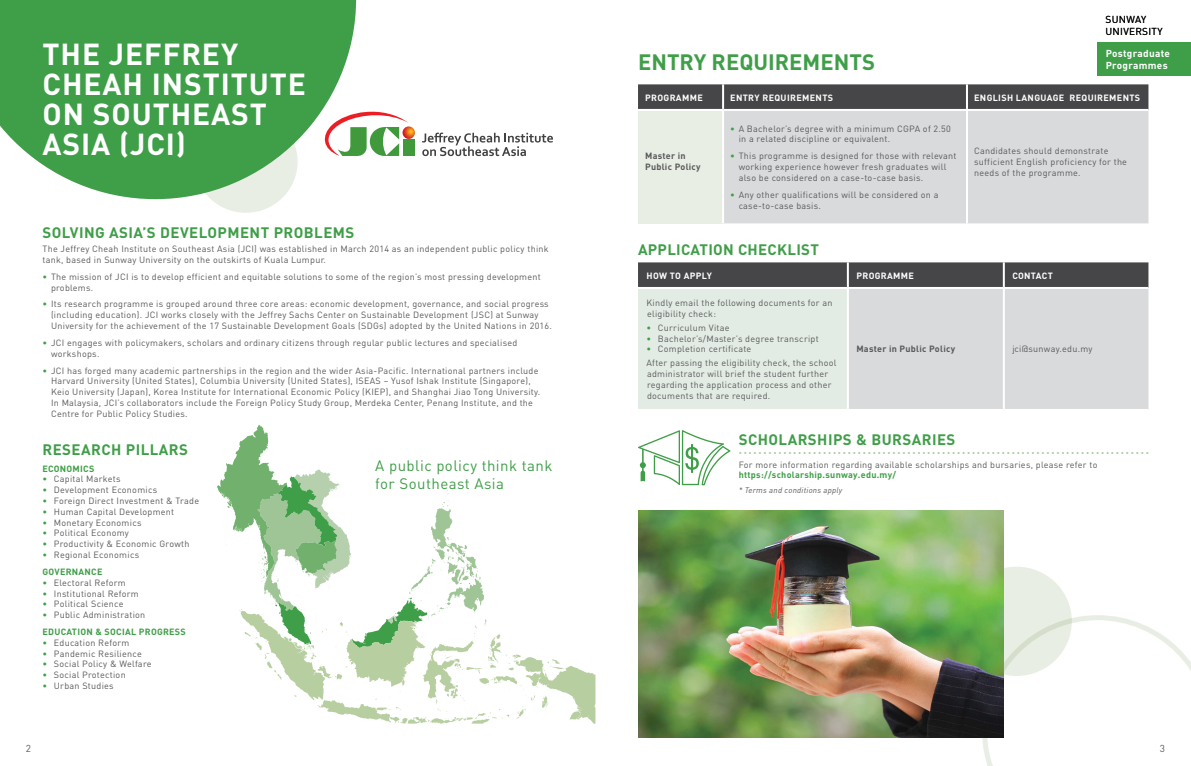
<style>
.page{position:relative;width:1191px;height:766px;background:#fff}
.page>*{position:absolute;margin:0;border:0;box-sizing:border-box;transform-origin:0 0}
.t1{font:700 30px/30px "DIN Pro";letter-spacing:.03em;color:#fff}
.t2{font:700 22px "DIN Pro";color:#3f9e48}
.t3{font:700 15px "DIN Pro";letter-spacing:.03em;color:#3f9e48}
.t4{font:15px/18px "DIN Pro";letter-spacing:.03em;color:#3f9e48}
.t5{font:700 10px/12px "DIN Pro";letter-spacing:.03em;color:#fff}
.t6{font:10px/12px "DIN Pro";letter-spacing:.03em;color:#000}
.t7{font:10px "DIN Pro";color:#58595b}
.t8{font:9px/10.8px "DIN Pro";letter-spacing:.03em;color:#58595b}
.t9{font:700 9px/16.8px "DIN Pro";letter-spacing:.03em;color:#3f9e48}
.t10{font:700 9px "DIN Pro";letter-spacing:.04em;color:#fff}
.t11{font:700 9px/10.8px "DIN Pro";letter-spacing:.03em;color:#58595b}
.t12{font:italic 8px "DIN Pro";letter-spacing:.03em;color:#58595b}
.t13{font:6px "DIN Pro";color:#a2c596}
.s1{color:#3f9e48}
.s2{font-weight:700;color:#3f9e48}
.s3{font-weight:400}
.s4{font-weight:400;color:#58595b}
</style>
<div class="page">
<svg style="left:258px;top:619px;width:337px;height:104px"></svg>
<svg style="left:471px;top:717px;width:18px;height:6px"></svg>
<svg style="left:217px;top:425px;width:267px;height:222px"></svg>
<div style="left:194px;top:110px;width:104px;height:103px;background:#e9eee4;border-radius:50%"></div>
<svg style="left:0;top:0;width:356px;height:199px;background:#5aab62"></svg>
<div style="left:1097px;top:43px;width:94px;height:33px;background:#3f9e48"></div>
<svg style="left:422px;top:132px;width:131px;height:24px"></svg>
<svg style="left:319px;top:108px;width:96px;height:48px"></svg>
<svg style="left:638px;top:84px;width:510px;height:25px;background:#49484a"></svg>
<div style="left:638px;top:110px;width:85px;height:113px;background:#e9eee4"></div>
<div style="left:724px;top:111px;width:424px;height:112px;background:#d8dadb"></div>
<hr style="left:966px;top:84px;width:2px;height:25px;background:#fff">
<hr style="left:966px;top:111px;width:2px;height:112px;background:#fff">
<hr style="left:722px;top:84px;width:2px;height:25px;background:#fff">
<hr style="left:722px;top:111px;width:2px;height:112px;background:#fff">
<hr style="left:638px;top:109px;width:85px;height:2px;background:#fff">
<div style="left:638px;top:262px;width:510px;height:25px;background:#464547"></div>
<div style="left:638px;top:288px;width:210px;height:122px;background:#e3ece4"></div>
<div style="left:849px;top:289px;width:299px;height:120px;background:#d8dadb"></div>
<hr style="left:638px;top:287px;width:210px;height:2px;background:#fff">
<hr style="left:638px;top:409px;width:210px;height:2px;background:#fff">
<hr style="left:847px;top:262px;width:2px;height:25px;background:#fff">
<hr style="left:847px;top:289px;width:2px;height:120px;background:#fff">
<hr style="left:1002px;top:262px;width:2px;height:25px;background:#fff">
<hr style="left:1002px;top:289px;width:2px;height:120px;background:#fff">
<svg style="left:638px;top:430px;width:92px;height:55px"></svg>
<div style="left:961px;top:566px;width:110px;height:109px;background:#e9eee4;border-radius:50%"></div>
<svg style="left:982px;top:615px;width:209px;height:150px"></svg>
<img style="left:638px;top:510px;width:365px;height:227px">
<p class="t6" style="left:1105px;top:13px;width:59px">SUNWAY<br>UNIVERSITY</p>
<h1 class="t1" style="left:43px;top:38px;width:265px">THE JEFFREY<br>CHEAH INSTITUTE<br>ON SOUTHEAST<br>ASIA (JCI)</h1>
<h2 class="t2" style="left:638px;top:47px;width:238px">ENTRY REQUIREMENTS</h2>
<p class="t5" style="left:1105px;top:47px;width:66px">Postgraduate<br>Programmes</p>
<p class="t10" style="left:645px;top:91px;width:14px">Programme</p>
<p class="t10" style="left:730px;top:91px;width:13px">Entry</p>
<p class="t10" style="left:762px;top:91px;width:14px">Requirement</p>
<p class="t10" style="left:828px;top:91px;width:7px">S</p>
<p class="t10" style="left:974px;top:91px;width:30px">English</p>
<p class="t10" style="left:1016px;top:91px;width:67px">LANGUAGE Requirements</p>
<p class="t8" style="left:738px;top:123px;width:214px;text-indent:-9px"><span class="s1">•</span> A Bachelor’s degree with a minimum CGPA of 2.50 in a related discipline or equivalent.</p>
<p class="t8" style="left:738px;top:150px;width:219px;text-indent:-9px"><span class="s1">•</span> This programme is designed for those with relevant working experience however fresh graduates will also be considered on a case-to-case basis.</p>
<p class="t8" style="left:738px;top:189px;width:201px;text-indent:-9px"><span class="s1">•</span> Any other qualifications will be considered on a case-to-case basis.</p>
<p class="t8" style="left:974px;top:145px;width:154px">Candidates should demonstrate sufficient English proficiency for the needs of the programme.</p>
<p class="t11" style="left:645px;top:150px;width:57px">Master in<br>Public Policy</p>
<h3 class="t3" style="left:43px;top:223px;width:313px">SOLVING ASIA’S DEVELOPMENT PROBLEMS</h3>
<p class="t8" style="left:43px;top:243px;width:508px">The Jeffrey Cheah Institute on Southeast Asia (JCI) was established in March 2014 as an independent public policy think tank, based in Sunway University on the outskirts of Kuala Lumpur.</p>
<p class="t8" style="left:51px;top:271px;width:491px;text-indent:-9px"><span class="s1">•</span> The mission of JCI is to develop efficient and equitable solutions to some of the region’s most pressing development problems.</p>
<p class="t8" style="left:51px;top:298px;width:502px;text-indent:-9px"><span class="s1">•</span> Its research programme is grouped around three core areas: economic development, governance, and social progress (including education). JCI works closely with the Jeffrey Sachs Center on Sustainable Development (JSC) at Sunway<br>University for the achievement of the 17 Sustainable Development Goals (SDGs) adopted by the United Nations in 2016.</p>
<p class="t8" style="left:51px;top:337px;width:468px;text-indent:-9px"><span class="s1">•</span> JCI engages with policymakers, scholars and ordinary citizens through regular public lectures and specialised workshops.</p>
<p class="t8" style="left:51px;top:364px;width:491px;text-indent:-9px"><span class="s1">•</span> JCI has forged many academic partnerships in the region and the wider Asia-Pacific. International partners include Harvard University (United States), Columbia University (United States), ISEAS – Yusof Ishak Institute (Singapore), Keio University (Japan), Korea Institute for International Economic Policy (KIEP), and Shanghai Jiao Tong University.<br>In Malaysia, JCI’s collaborators include the Foreign Policy Study Group, Merdeka Center, Penang Institute, and the Centre for Public Policy Studies.</p>
<h3 class="t3" style="left:43px;top:439px;width:147px">RESEARCH PILLARS</h3>
<p class="t9" style="left:43px;top:459px;width:53px">ECONOMICS</p>
<p class="t8" style="left:43px;top:473px;width:80px"><span class="s1">•</span> Capital Markets</p>
<p class="t8" style="left:43px;top:484px;width:116px"><span class="s1">•</span> Development Economics</p>
<p class="t8" style="left:43px;top:495px;width:158px"><span class="s1">•</span> Foreign Direct Investment &amp; Trade</p>
<p class="t8" style="left:43px;top:505px;width:133px"><span class="s1">•</span> Human Capital Development</p>
<p class="t8" style="left:43px;top:516px;width:100px"><span class="s1">•</span> Monetary Economics</p>
<p class="t8" style="left:43px;top:527px;width:88px"><span class="s1">•</span> Political Economy</p>
<p class="t8" style="left:43px;top:538px;width:148px"><span class="s1">•</span> Productivity &amp; Economic Growth</p>
<p class="t8" style="left:43px;top:546px;width:98px;line-height:16.8px"><span class="s1">•</span> Regional Economics<br><span class="s2">GOVERNANCE</span></p>
<p class="t8" style="left:43px;top:576px;width:85px"><span class="s1">•</span> Electoral Reform</p>
<p class="t8" style="left:43px;top:587px;width:98px"><span class="s1">•</span> Institutional Reform</p>
<p class="t8" style="left:43px;top:598px;width:83px"><span class="s1">•</span> Political Science</p>
<p class="t9" style="left:43px;top:606px;width:145px"><span class="s3">•</span> <span class="s4">Public Administration<br></span>EDUCATION &amp; SOCIAL PROGRESS</p>
<p class="t8" style="left:43px;top:636px;width:88px"><span class="s1">•</span> Education Reform</p>
<p class="t8" style="left:43px;top:647px;width:101px"><span class="s1">•</span> Pandemic Resilience</p>
<p class="t8" style="left:43px;top:658px;width:110px"><span class="s1">•</span> Social Policy &amp; Welfare</p>
<p class="t8" style="left:43px;top:669px;width:85px"><span class="s1">•</span> Social Protection</p>
<p class="t8" style="left:43px;top:679px;width:73px"><span class="s1">•</span> Urban Studies</p>
<h3 class="t4" style="left:375px;top:456px;width:179px">A public policy think tank for Southeast Asia</h3>
<h3 class="t3" style="left:638px;top:239px;width:182px">APPLICATION CHECKLIST</h3>
<p class="t10" style="left:646px;top:269px;width:67px">HOW TO APPLY</p>
<p class="t10" style="left:856px;top:269px;width:14px">Programme</p>
<p class="t10" style="left:1012px;top:269px;width:42px">CONTACT</p>
<p class="t8" style="left:646px;top:297px;width:187px">Kindly email the following documents for an eligibility check:</p>
<p class="t8" style="left:646px;top:321px;width:84px"><span class="s1">•</span> Curriculum Vitae</p>
<p class="t8" style="left:646px;top:332px;width:174px"><span class="s1">•</span> Bachelor’s/Master’s degree transcript</p>
<p class="t8" style="left:646px;top:342px;width:191px;line-height:13.8px"><span class="s1">•</span> Completion certificate<br>After passing the eligibility check, the school</p>
<p class="t8" style="left:647px;top:368px;width:186px">administrator will brief the student further regarding the application process and other documents that are required.</p>
<p class="t11" style="left:856px;top:343px;width:100px">Master in Public Policy</p>
<p class="t8" style="left:1012px;top:343px;width:82px">jci@sunway.edu.my</p>
<h3 class="t3" style="left:738px;top:429px;width:218px">SCHOLARSHIPS &amp; BURSARIES</h3>
<p class="t13" style="left:738px;top:448px;width:412px">•••••••••••••••••••••••••••••••••••••••••••••••••••••••••••••••••••••••••••••••••••</p>
<p class="t8" style="left:738px;top:458px;width:360px">For more information regarding available scholarships and bursaries, please refer to</p>
<p class="t9" style="left:738px;top:466px;width:159px">https://scholarship.sunway.edu.my/</p>
<p class="t12" style="left:738px;top:485px;width:105px">* Terms and conditions apply</p>
<p class="t7" style="left:26px;top:741px;width:7px">2</p>
<p class="t7" style="left:1159px;top:741px;width:7px">3</p>
</div>
